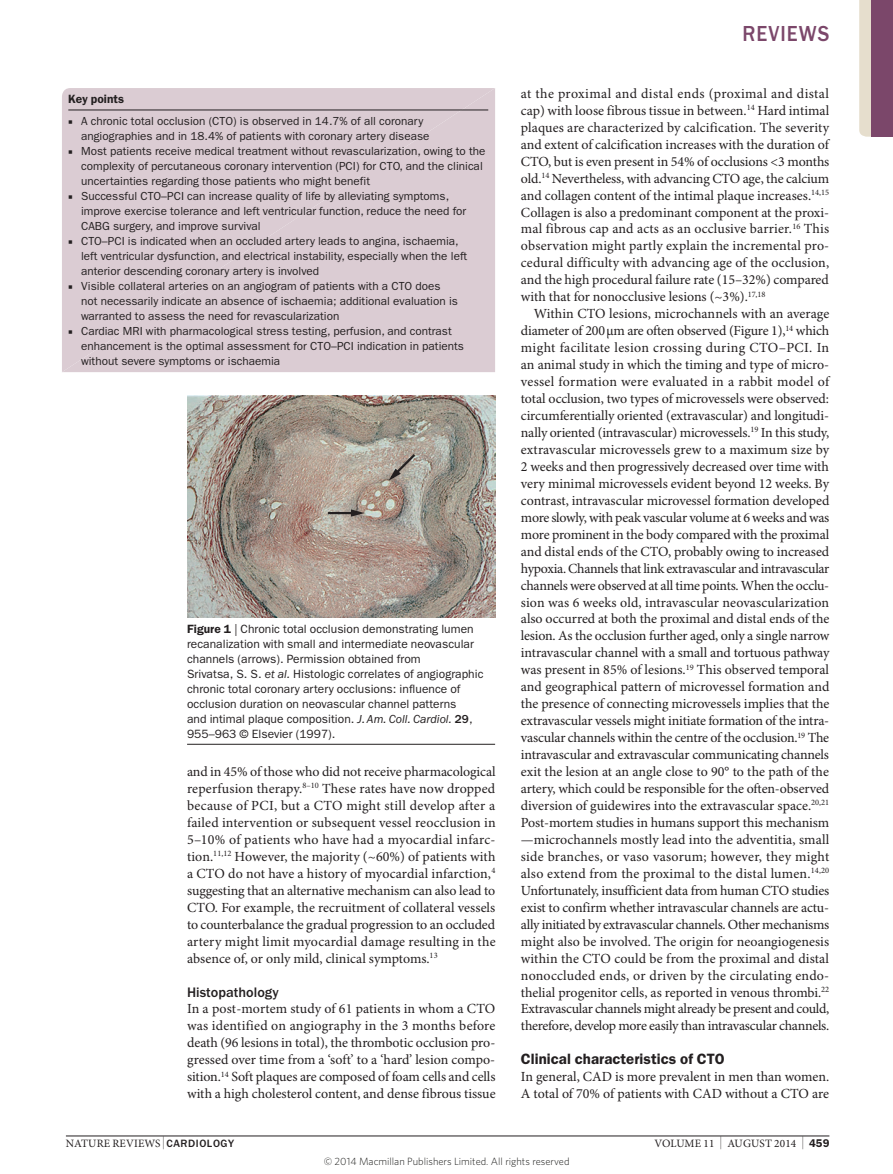
<style>
.page{position:relative;width:893px;height:1174px;background:#fff}
.page>*{position:absolute;margin:0;border:0;box-sizing:border-box;transform-origin:0 0}
.t1{font:500 22.5px "ITC Franklin Gothic Std";letter-spacing:.05em;color:#7b476a;scale:.9 1}
.Head_1{font:600 15px "ITC Franklin Gothic Std";color:#231f20}
.Head_2{font:500 14.25px "ITC Franklin Gothic Std";color:#231f20}
.Body_text{font:13.95px/17px "Minion Pro";letter-spacing:-.01em;color:#231f20;text-align:justify}
.Body_first{font:13.95px/17px "Minion Pro";color:#231f20}
.Figure_caption{font:12px/15px "ITC Franklin Gothic Std";color:#231f20}
.Box_title{font:600 12px "ITC Franklin Gothic Std";color:#231f20}
.Box_body_bullet{font:11.7px/15px "ITC Franklin Gothic Std";color:#231f20}
.t2{font:11.25px "Minion Pro";letter-spacing:.01em;color:#231f20}
.t3{font:300 10.5px "Whitney";color:#1d1d1b}
.s1{font-family:"Minion Pro"}
.s2{font-weight:600}
.s3{font-style:italic}
.s4{font-weight:500}
.s5{font-size:12.9px}
.s6{font-family:"ITC Franklin Gothic Std";font-weight:500;font-size:10.95px}
.s7{font-family:"ITC Franklin Gothic Std";font-weight:600}
</style>
<div class="page">
<hr style="left:66px;top:1135px;width:763px;height:1px;background:#231f20">
<div style="left:62px;top:88px;width:433px;height:284px;background:#dbccd3"></div>
<hr style="left:68px;top:110px;width:420px;height:1px;background:#231f20">
<img style="left:187px;top:396px;width:308px;height:222px">
<hr style="left:328px;top:512px;width:26px;height:2px;background:#231f20">
<svg style="left:349px;top:508px;width:20px;height:10px"></svg>
<svg style="left:385px;top:452px;width:33px;height:32px"></svg>
<hr style="left:187px;top:744px;width:308px;height:1px;background:#231f20">
<svg style="left:859px;top:0;width:13px;height:137px"></svg>
<div style="left:872px;top:0;width:21px;height:137px;background:#7b476a"></div>
<p class="Box_title" style="left:68px;top:92px;width:57px">Key points</p>
<p class="Box_body_bullet" style="left:81px;top:113px;width:350px;text-indent:-13px"><span class="s1">■</span> A chronic total occlusion (CTO) is observed in 14.7% of all coronary angiographies and in 18.4% of patients with coronary artery disease</p>
<p class="Box_body_bullet" style="left:81px;top:143px;width:406px;text-indent:-13px"><span class="s1">■</span> Most patients receive medical treatment without revascularization, owing to the complexity of percutaneous coronary intervention (PCI) for CTO, and the clinical uncertainties regarding those patients who might benefit</p>
<p class="Box_body_bullet" style="left:81px;top:188px;width:387px;text-indent:-13px"><span class="s1">■</span> Successful CTO–PCI can increase quality of life by alleviating symptoms, improve exercise tolerance and left ventricular function, reduce the need for<br>CABG surgery, and improve survival</p>
<p class="Box_body_bullet" style="left:81px;top:233px;width:388px;text-indent:-13px"><span class="s1">■</span> CTO–PCI is indicated when an occluded artery leads to angina, ischaemia, left ventricular dysfunction, and electrical instability, especially when the left anterior descending coronary artery is involved</p>
<p class="Box_body_bullet" style="left:81px;top:278px;width:378px;text-indent:-13px"><span class="s1">■</span> Visible collateral arteries on an angiogram of patients with a CTO does not necessarily indicate an absence of ischaemia; additional evaluation is warranted to assess the need for revascularization</p>
<p class="Box_body_bullet" style="left:81px;top:323px;width:384px;text-indent:-13px"><span class="s1">■</span> Cardiac MRI with pharmacological stress testing, perfusion, and contrast enhancement is the optimal assessment for CTO–PCI indication in patients without severe symptoms or ischaemia</p>
<p class="Figure_caption" style="left:187px;top:621px;width:298px"><span class="s2">Figure 1</span> | Chronic total occlusion demonstrating lumen recanalization with small and intermediate neovascular channels (arrows). Permission obtained from<br>Srivatsa, S. S. <span class="s3">et al.</span> Histologic correlates of angiographic chronic total coronary artery occlusions: influence of occlusion duration on neovascular channel patterns<br>and intimal plaque composition. <span class="s3">J. Am. Coll. Cardiol.</span> <span class="s4">29</span>, 955–963 © Elsevier (1997).</p>
<p class="Body_text" style="left:187px;top:763px;width:310px">and in 45% of those who did not receive pharmacological reperfusion therapy.<sup>8–10</sup> These rates have now dropped because of PCI, but a CTO might still develop after a failed intervention or subsequent vessel reocclusion in 5–10% of patients who have had a myocardial infarc&shy;tion.<sup>11,12</sup> However, the majority (~60%) of patients with a CTO do not have a history of myocardial infarction,<sup>4 </sup>suggesting that an alternative mechanism can also lead to CTO. For example, the recruitment of collateral vessels to counterbalance the gradual progression to an occluded artery might limit myocardial damage resulting in the absence of, or only mild, clinical symptoms.<sup>13</sup></p>
<p class="Head_2" style="left:187px;top:983px;width:93px">Histopathology</p>
<p class="Body_first" style="left:187px;top:1001px;width:310px">In a post-mortem study of 61 patients in whom a CTO was identified on angiography in the 3 months before death (96 lesions in total), the thrombotic occlusion pro&shy;gressed over time from a ‘soft’ to a ‘hard’ lesion compo&shy;sition.<sup>14</sup> Soft plaques are composed of foam cells and cells with a high cholesterol content, and dense fibrous tissue</p>
<p class="t1" style="left:742px;top:21px;width:98px">REVIEWS</p>
<p class="Body_first" style="left:521px;top:85px;width:310px">at the proximal and distal ends (proximal and distal cap) with loose fibrous tissue in between.<sup>14</sup> Hard intimal plaques are characterized by calcification. The severity and extent of calcification increases with the duration of CTO, but is even present in 54% of occlusions &lt;3 months old.<sup>14</sup> Nevertheless, with advancing CTO age, the calcium and collagen content of the intimal plaque increases.<sup>14,15<br></sup>Collagen is also a predominant component at the proxi&shy;mal fibrous cap and acts as an occlusive barrier.<sup>16</sup> This observation might partly explain the incremental pro&shy;cedural difficulty with advancing age of the occlusion, and the high procedural failure rate (15–32%) compared with that for nonocclusive lesions (~3%).<sup>17,18</sup></p>
<p class="Body_text" style="left:521px;top:306px;width:310px;text-align:left;text-indent:13px">Within CTO lesions, microchannels with an average diameter of 200μm are often observed (Figure 1),<sup>14</sup> which might facilitate lesion crossing during CTO–PCI. In an animal study in which the timing and type of micro&shy;vessel formation were evaluated in a rabbit model of total occlusion, two types of microvessels were observed: circumferentially oriented (extravascular) and longitudi&shy;nally oriented (intravascular) microvessels.<sup>19</sup> In this study, extravascular microvessels grew to a maximum size by 2 weeks and then progressively decreased over time with very minimal microvessels evident beyond 12 weeks. By contrast, intravascular microvessel formation developed more slowly, with peak vascular volume at 6 weeks and was more prominent in the body compared with the proximal and distal ends of the CTO, probably owing to increased hypoxia. Channels that link extravascular and intravascular channels were observed at all time points. When the occlu&shy;sion was 6 weeks old, intravascular neovascularization also occurred at both the proximal and distal ends of the lesion. As the occlusion further aged, only a single narrow intravascular channel with a small and tortuous pathway was present in 85% of lesions.<sup>19</sup> This observed temporal and geographical pattern of microvessel formation and the presence of connecting microvessels implies that the extravascular vessels might initiate formation of the intra&shy;vascular channels within the centre of the occlusion.<sup>19</sup> The intravascular and extravascular communicating channels exit the lesion at an angle close to 90° to the path of the artery, which could be responsible for the often-observed diversion of guidewires into the extravascular space.<sup>20,21<br></sup>Post-mortem studies in humans support this mechanism —microchannels mostly lead into the adventitia, small side branches, or vaso vasorum; however, they might also extend from the proximal to the distal lumen.<sup>14,20<br></sup>Unfortunately, insufficient data from human CTO studies exist to confirm whether intravascular channels are actu&shy;ally initiated by extravascular channels. Other mechanisms might also be involved. The origin for neoangiogenesis within the CTO could be from the proximal and distal nonoccluded ends, or driven by the circulating endo&shy;thelial progenitor cells, as reported in venous thrombi.<sup>22<br></sup>Extravascular channels might already be present and could, therefore, develop more easily than intravascular channels.</p>
<p class="Head_1" style="left:521px;top:1050px;width:205px">Clinical characteristics of CTO</p>
<p class="Body_first" style="left:521px;top:1069px;width:310px">In general, CAD is more prevalent in men than women.<br>A total of 70% of patients with CAD without a CTO are</p>
<p class="t2" style="left:66px;top:1136px;width:170px">NATURE REVIEWS <span class="s5">|</span> <span class="s6">CARDIOLOGY</span></p>
<p class="t2" style="left:654px;top:1136px;width:176px">VOLUME 11 <span class="s5">|</span> AUGUST 2014 <span class="s5">|</span> <span class="s7">459</span></p>
<p class="t3" style="left:324px;top:1154px;width:247px">© 2014 Macmillan Publishers Limited. All rights reserved</p>
</div>
